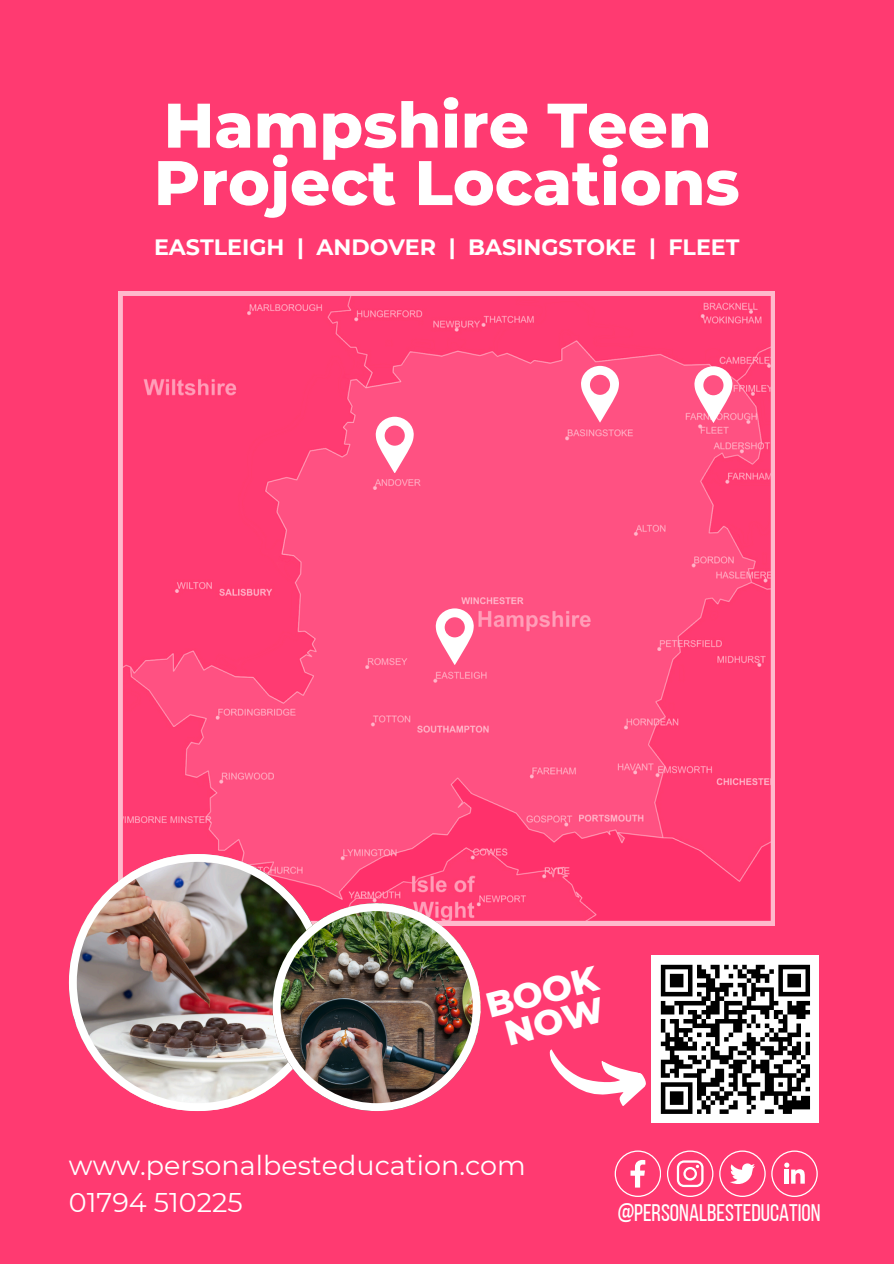
<style>
.page{position:relative;width:894px;height:1264px;background:#fff}
.page>*{position:absolute;margin:0;border:0;box-sizing:border-box;transform-origin:0 0}
.t1{font:800 62.85px/57.3px "Montserrat";color:#fff}
.t2{font:800 35.55px/31.3px "Montserrat";color:#fff;text-align:center}
.t3{font:27px/37.2px "Montserrat";color:#fff}
.t4{font:23.85px "Bebas Neue";color:#fff}
.t5{font:700 22.2px "Montserrat";color:#fff}
</style>
<div class="page">
<div style="left:0;top:0;width:893px;height:1263px;background:#ff3a71"></div>
<svg style="left:614px;top:1150px;width:46px;height:46px"></svg>
<svg style="left:667px;top:1150px;width:46px;height:46px"></svg>
<svg style="left:719px;top:1150px;width:46px;height:46px"></svg>
<svg style="left:771px;top:1150px;width:46px;height:46px"></svg>
<svg style="left:118px;top:291px;width:656px;height:634px"></svg>
<svg style="left:549px;top:1049px;width:97px;height:57px"></svg>
<svg style="left:435px;top:608px;width:39px;height:56px;background:#ffa6bf"></svg>
<svg style="left:375px;top:417px;width:39px;height:56px;background:#ffa6bf"></svg>
<svg style="left:580px;top:366px;width:39px;height:56px;background:#ffa6bf"></svg>
<svg style="left:693px;top:366px;width:40px;height:56px;background:#ffa6bf"></svg>
<img style="left:69px;top:854px;width:256px;height:256px">
<img style="left:272px;top:903px;width:208px;height:208px">
<div style="left:651px;top:955px;width:167px;height:167px;background:#fff"></div>
<svg style="left:660px;top:964px;width:150px;height:150px"></svg>
<p class="t1" style="left:154px;top:96px;width:587px">Hampshire Teen<br>Project Locations</p>
<p class="t5" style="left:154px;top:234px;width:586px">EASTLEIGH | ANDOVER | BASINGSTOKE | FLEET</p>
<p class="t2" style="left:482px;top:990px;width:116px;rotate:-15deg">BOOK<br>NOW</p>
<p class="t3" style="left:69px;top:1146px;width:458px">www.personalbesteducation.com<br>01794 510225</p>
<p class="t4" style="left:617px;top:1202px;width:204px">@PERSONALBESTEDUCATION</p>
</div>
